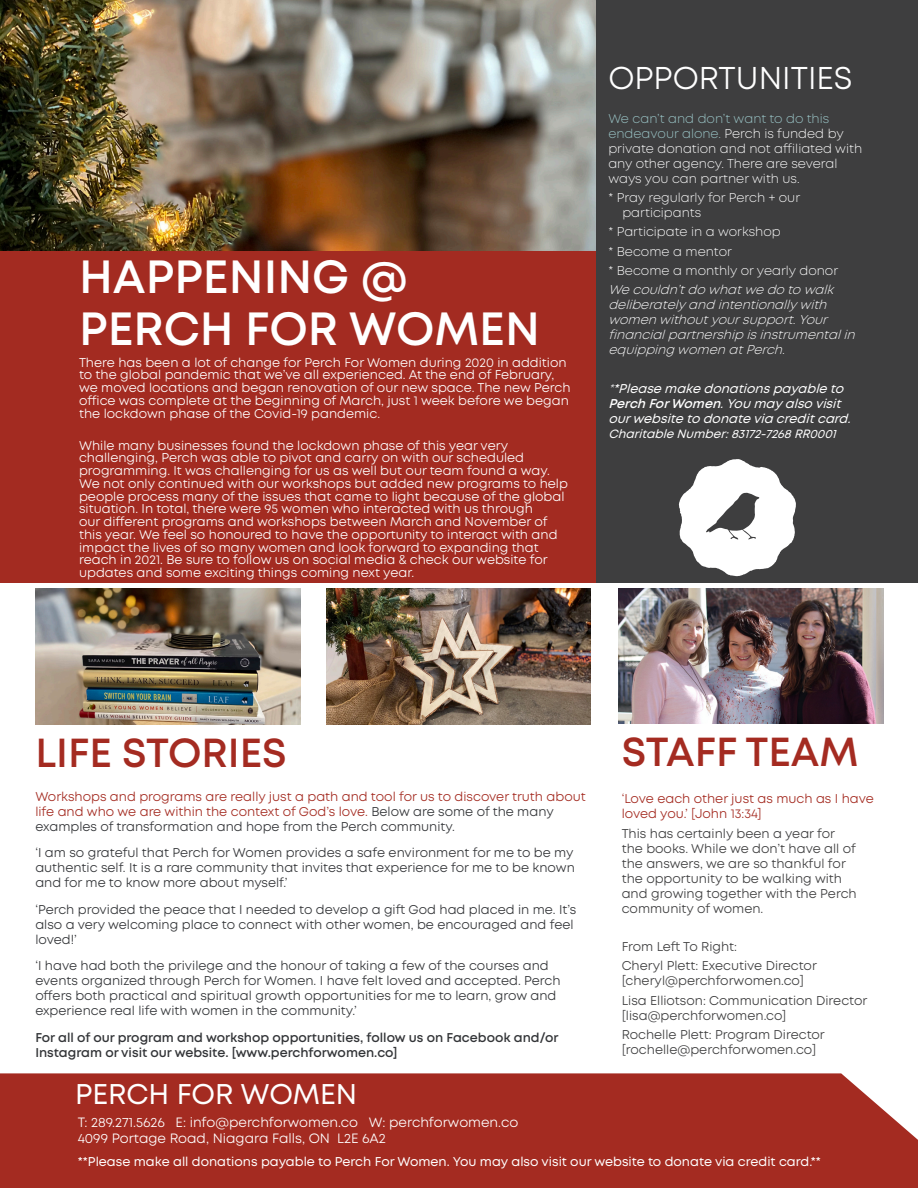
<style>
.page{position:relative;width:918px;height:1188px;background:#fff}
.page>*{position:absolute;margin:0;border:0;box-sizing:border-box;transform-origin:0 0}
.Bold_Title_White{font:600 46.5px/52.5px "Mont";color:#fff}
.Light_Title{font:600 40.5px "Mont";color:#a42b21}
.Bold_Title_White-2{font:31.5px "Mont";color:#fff}
.t1{font:28.5px "Mont";color:#fff}
.t2{font:13.5px "Mont";color:#fff}
.Bold_Title_White-3{font:12.75px/12.8px "Mont";color:#fff}
.Article_text_black{font:12.75px/15px "Mont";color:#333538}
.Article_text_black-2{font:12.75px/15px "Mont";color:#3e3e3f}
.Article_text_white{font:300 12.75px/15px "Mont";color:#fff}
.Article_text_black-3{font:12.75px/15px "Mont";color:#a42b21}
.Article_text_white-2{font:italic 300 12.75px/15px "Mont";color:#fff}
.Article_text_black-4{font:600 12.75px/15px "Mont";color:#333538}
.t3{font:12.75px "Mont";color:#fff}
.Article_text_white-3{font:italic 12.75px/15px "Mont";color:#fff}
.Article_text_white-4{font:italic 12px "Mont";color:#fff}
.s1{color:#9bc6c8}
.s2{font-weight:300}
.s3{font-weight:600}
.s4{color:#333538}
</style>
<div class="page">
<div style="left:0;top:1073px;width:918px;height:115px;background:#a42b21"></div>
<img style="left:0;top:0;width:597px;height:251px">
<div style="left:0;top:251px;width:597px;height:331px;background:#a32b21"></div>
<div style="left:597px;top:0;width:321px;height:582px;background:#3e3e3f"></div>
<svg style="left:679px;top:459px;width:57px;height:57px"></svg>
<img style="left:36px;top:589px;width:264px;height:135px">
<img style="left:326px;top:589px;width:265px;height:135px">
<img style="left:618px;top:589px;width:266px;height:135px">
<p class="Bold_Title_White" style="left:79px;top:250px;width:462px">HAPPENING @<br>PERCH FOR WOMEN</p>
<p class="Bold_Title_White-3" style="left:79px;top:356px;width:493px">There has been a lot of change for Perch For Women during 2020 in addition to the global pandemic that we’ve all experienced. At the end of February, we moved locations and began renovation of our new space. The new Perch office was complete at the beginning of March, just 1 week before we began the lockdown phase of the Covid-19 pandemic.</p>
<p class="Bold_Title_White-3" style="left:79px;top:439px;width:490px">While many businesses found the lockdown phase of this year very challenging, Perch was able to pivot and carry on with our scheduled programming. It was challenging for us as well but our team found a way.<br>We not only continued with our workshops but added new programs to help people process many of the issues that came to light because of the global situation. In total, there were 95 women who interacted with us through<br>our different programs and workshops between March and November of this year. We feel so honoured to have the opportunity to interact with and impact the lives of so many women and look forward to expanding that reach in 2021. Be sure to follow us on social media &amp; check our website for updates and some exciting things coming next year.</p>
<p class="Bold_Title_White-2" style="left:608px;top:58px;width:246px">OPPORTUNITIES</p>
<p class="Article_text_white" style="left:608px;top:111px;width:255px"><span class="s1">We can’t and don’t want to do this endeavour alone.</span> Perch is funded by private donation and not affiliated with any other agency. There are several ways you can partner with us.</p>
<p class="Article_text_white" style="left:622px;top:190px;width:179px;text-indent:-14px">* Pray regularly for Perch + our participants</p>
<p class="Article_text_white" style="left:608px;top:225px;width:174px">* Participate in a workshop</p>
<p class="Article_text_white" style="left:608px;top:244px;width:125px">* Become a mentor</p>
<p class="Article_text_white" style="left:608px;top:263px;width:231px">* Become a monthly or yearly donor</p>
<p class="Article_text_white-2" style="left:608px;top:282px;width:252px">We couldn’tdo whatwe do to walk deliberatelyand intentionallywith women withoutyoursupport.Your financialpartnership isinstrumentalin equipping women atPerch.</p>
<p class="Article_text_white-3" style="left:608px;top:381px;width:248px"><span class="s2">*</span>*Pleasemakedonationspayableto<br><span class="s3">PerchForWomen</span>.Youmayalso visit ourwebsiteto donatevia creditcard.</p>
<p class="Article_text_white-4" style="left:608px;top:426px;width:233px">CharitableNumber:83172-7268RR0001</p>
<p class="Light_Title" style="left:35px;top:726px;width:253px">LIFE STORIES</p>
<p class="Article_text_black-3" style="left:35px;top:789px;width:552px">Workshops and programs are really just a path and tool for us to discover truth about life and who we are within the context of God’s love. <span class="s4">Below are some of the many examples of transformation and hope from the Perch community.</span></p>
<p class="Article_text_black" style="left:35px;top:845px;width:541px;text-align:justify">‘I am so grateful that Perch for Women provides a safe environment for me to be my authentic self. It is a rare community that invites that experience for me to be known and for me to know more about myself.’</p>
<p class="Article_text_black" style="left:35px;top:902px;width:543px">‘Perch provided the peace that I needed to develop a gift God had placed in me. It’s also a very welcoming place to connect with other women, be encouraged and feel loved!’</p>
<p class="Article_text_black" style="left:35px;top:958px;width:527px">‘I have had both the privilege and the honour of taking a few of the courses and events organized through Perch for Women. I have felt loved and accepted. Perch offers both practical and spiritual growth opportunities for me to learn, grow and experience real life with women in the community.’</p>
<p class="Article_text_black-4" style="left:35px;top:1030px;width:525px">For all of our program and workshop opportunities, follow us on Facebook and/or<br>Instagram or visit our website. [www.perchforwomen.co]</p>
<p class="t1" style="left:75px;top:1076px;width:284px">PERCH FOR WOMEN</p>
<p class="t2" style="left:78px;top:1114px;width:442px">T: 289.271.5626 E: info@perchforwomen.co W: perchforwomen.co</p>
<p class="t2" style="left:78px;top:1129px;width:310px">4099 Portage Road, Niagara Falls, ON L2E 6A2</p>
<p class="Light_Title" style="left:622px;top:726px;width:238px">STAFF TEAM</p>
<p class="Article_text_black-3" style="left:622px;top:792px;width:254px">‘Love each other just as much as I have loved you.’ [John 13:34]</p>
<p class="Article_text_black-2" style="left:622px;top:826px;width:237px">This has certainly been a year for the books. While we don’t have all of the answers, we are so thankful for the opportunity to be walking with and growing together with the Perch community of women.</p>
<p class="Article_text_black-2" style="left:622px;top:939px;width:117px">From Left To Right:</p>
<p class="Article_text_black-2" style="left:622px;top:959px;width:197px">Cheryl Plett: Executive Director [cheryl@perchforwomen.co]</p>
<p class="Article_text_black-2" style="left:622px;top:993px;width:247px">Lisa Elliotson: Communication Director [lisa@perchforwomen.co]</p>
<p class="Article_text_black-2" style="left:622px;top:1027px;width:205px">Rochelle Plett: Program Director [rochelle@perchforwomen.co]</p>
<p class="t3" style="left:78px;top:1154px;width:745px">**Please make all donations payable to Perch For Women. You may also visit our website to donate via credit card.**</p>
</div>
